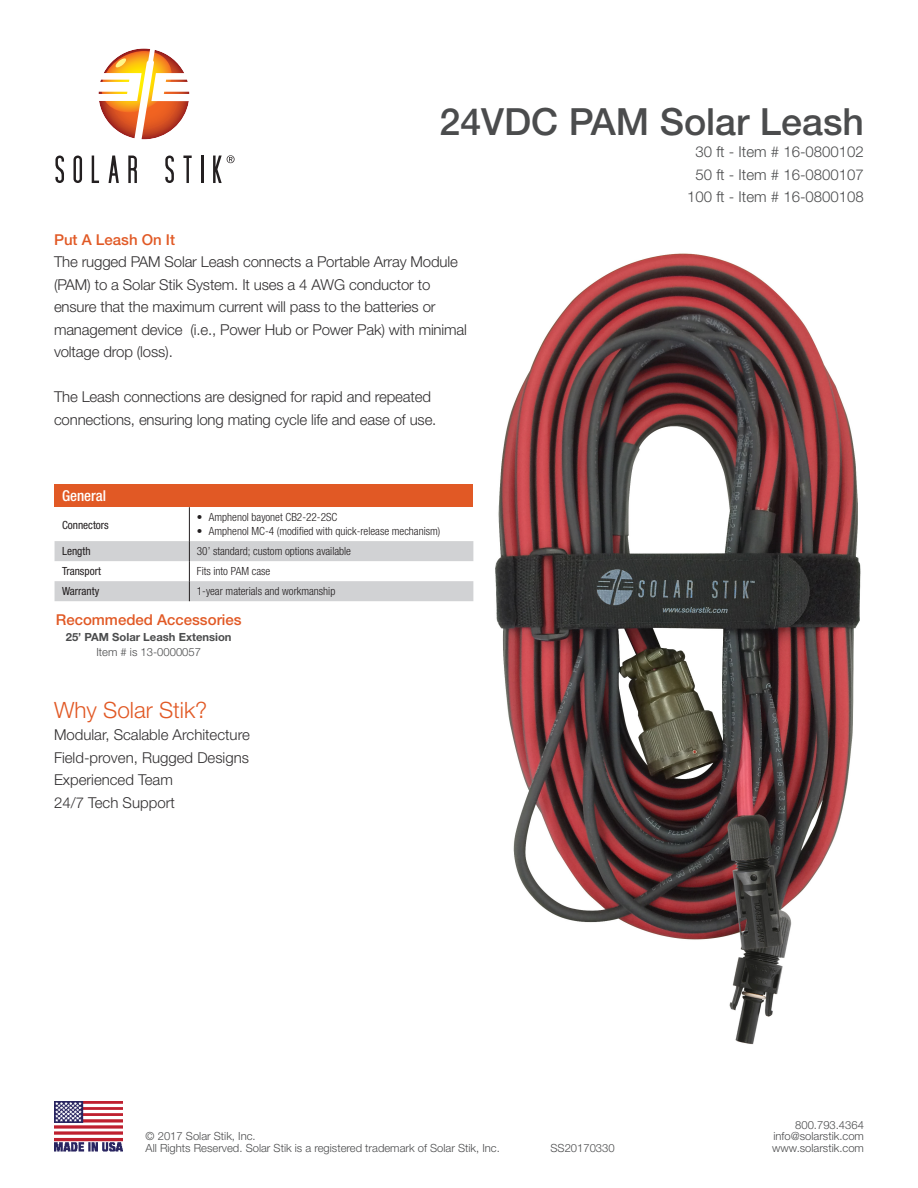
<style>
.page{position:relative;width:918px;height:1188px;background:#fff}
.page>*{position:absolute;margin:0;border:0;box-sizing:border-box;transform-origin:0 0}
.t1{font:500 37.5px "Helvetica Neue LT Std";color:#4b4c4d}
.Header_Light_Orange{font:300 22.5px "Helvetica Neue LT Std";color:#e15925}
.Body_Text{font:300 15px/22.5px "Helvetica Neue LT Std";letter-spacing:-.01em;color:#312f30}
.t2{font:300 15px/22.5px "Helvetica Neue LT Std";color:#4b4c4d;text-align:center}
.Header_Light_Orange-2{font:500 15px "Helvetica Neue LT Std";color:#e15925}
.Table_Header_Style{font:500 condensed 15px "Helvetica Neue LT Std";color:#fff}
.Copyright{font:300 11.25px/11.2px "Helvetica Neue LT Std";color:#4b4c4d;text-align:justify}
.Table_Right_Column{font:300 condensed 11.25px "Helvetica Neue LT Std";color:#231f20}
.Table_Left_Column{font:condensed 11.25px "Helvetica Neue LT Std";color:#231f20}
.t3{font:700 11.25px "Helvetica Neue LT Std";color:#4b4c4d}
</style>
<div class="page">
<svg style="left:55px;top:156px;width:9px;height:27px"></svg>
<svg style="left:73px;top:156px;width:9px;height:27px"></svg>
<svg style="left:92px;top:156px;width:7px;height:27px"></svg>
<svg style="left:109px;top:156px;width:10px;height:27px"></svg>
<svg style="left:128px;top:156px;width:9px;height:27px"></svg>
<svg style="left:165px;top:156px;width:9px;height:27px"></svg>
<svg style="left:183px;top:156px;width:9px;height:27px"></svg>
<hr style="left:201px;top:156px;width:3px;height:27px;background:#231f20">
<svg style="left:98px;top:48px;width:92px;height:92px"></svg>
<svg style="left:213px;top:155px;width:22px;height:28px"></svg>
<img style="left:54px;top:1102px;width:69px;height:50px">
<div style="left:55px;top:484px;width:418px;height:23px;background:#e15925"></div>
<hr style="left:189px;top:507px;width:1px;height:34px;background:#231f20">
<svg style="left:55px;top:541px;width:418px;height:60px"></svg>
<img style="left:495px;top:253px;width:366px;height:792px">
<h1 class="t1" style="left:440px;top:99px;width:426px">24VDC PAM Solar Leash</h1>
<p class="t2" style="left:687px;top:140px;width:178px">30 ft - Item # 16-0800102<br>50 ft - Item # 16-0800107<br>100 ft - Item # 16-0800108</p>
<p class="Header_Light_Orange-2" style="left:54px;top:230px;width:123px">Put A Leash On It</p>
<p class="Body_Text" style="left:54px;top:250px;width:414px">The rugged PAM Solar Leash connects a Portable Array Module (PAM) to a Solar Stik System. It uses a 4 AWG conductor to ensure that the maximum current will pass to the batteries or management device (i.e., Power Hub or Power Pak) with minimal voltage drop (loss).</p>
<p class="Body_Text" style="left:54px;top:385px;width:384px">The Leash connections are designed for rapid and repeated connections, ensuring long mating cycle life and ease of use.</p>
<p class="Table_Header_Style" style="left:62px;top:487px;width:46px">General</p>
<p class="Table_Left_Column" style="left:62px;top:518px;width:48px">Connectors</p>
<p class="Table_Right_Column" style="left:197px;top:511px;width:142px">• Amphenol bayonet CB2-22-2SC</p>
<p class="Table_Right_Column" style="left:197px;top:525px;width:245px">• Amphenol MC-4 (modified with quick-release mechanism)</p>
<p class="Table_Left_Column" style="left:62px;top:545px;width:30px">Length</p>
<p class="Table_Right_Column" style="left:197px;top:545px;width:156px">30’ standard; custom options available</p>
<p class="Table_Left_Column" style="left:62px;top:565px;width:40px">Transport</p>
<p class="Table_Right_Column" style="left:197px;top:565px;width:75px">Fits into PAM case</p>
<p class="Table_Left_Column" style="left:62px;top:585px;width:39px">Warranty</p>
<p class="Table_Right_Column" style="left:197px;top:585px;width:140px">1-year materials and workmanship</p>
<p class="Header_Light_Orange-2" style="left:56px;top:611px;width:187px">Recommeded Accessories</p>
<p class="t3" style="left:66px;top:630px;width:167px">25’ PAM Solar Leash Extension</p>
<p class="Copyright" style="left:96px;top:646px;width:106px">Item # is 13-0000057</p>
<p class="Header_Light_Orange" style="left:54px;top:696px;width:155px">Why Solar Stik?</p>
<p class="Body_Text" style="left:54px;top:723px;width:197px">Modular, Scalable Architecture</p>
<p class="Body_Text" style="left:54px;top:746px;width:197px">Field-proven, Rugged Designs</p>
<p class="Body_Text" style="left:54px;top:768px;width:120px">Experienced Team</p>
<p class="Body_Text" style="left:54px;top:791px;width:122px">24/7 Tech Support</p>
<p class="Copyright" style="left:146px;top:1131px;width:112px">© 2017 Solar Stik, Inc.</p>
<p class="Copyright" style="left:146px;top:1142px;width:356px">All Rights Reserved. Solar Stik is a registered trademark of Solar Stik, Inc.</p>
<p class="Copyright" style="left:550px;top:1142px;width:66px">SS20170330</p>
<p class="Copyright" style="left:772px;top:1119px;width:93px;text-indent:23px">800.793.4364 info@solarstik.com www.solarstik.com</p>
</div>
